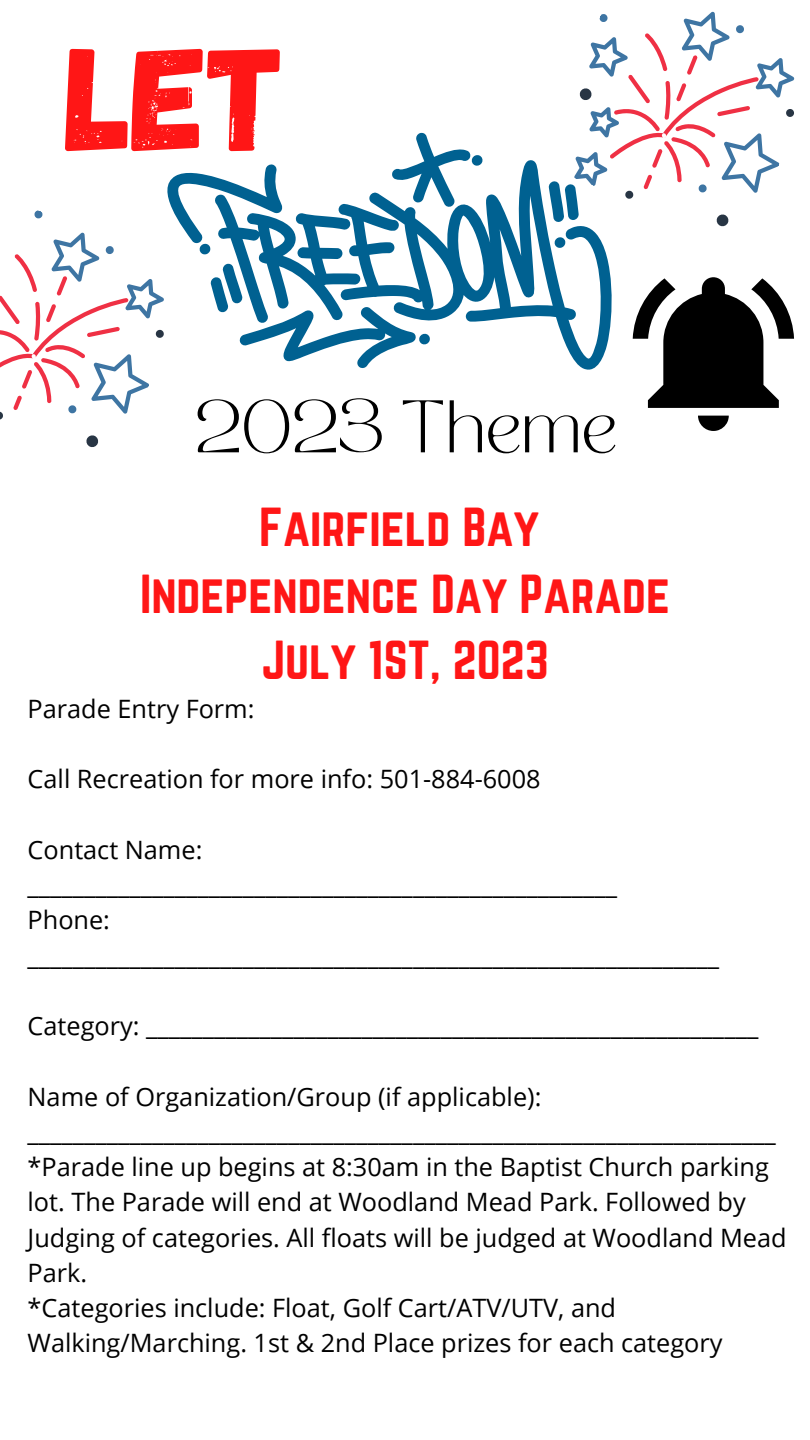
<style>
.page{position:relative;width:810px;height:1440px;background:#fff}
.page>*{position:absolute;margin:0;border:0;box-sizing:border-box;transform-origin:0 0}
.t1{font:146.6px "Gagalin";color:#ff1616}
.t2{font:52px "TAN MON CHERI Regular";color:#000}
.t3{font:48px "Norwester";color:#ff1616}
.t4{font:25.3px/35.2px "Open Sans";color:#000}
</style>
<div class="page">
<svg style="left:167px;top:132px;width:445px;height:238px"></svg>
<svg style="left:633px;top:277px;width:161px;height:154px"></svg>
<svg style="left:540px;top:11px;width:255px;height:236px"></svg>
<svg style="left:0;top:190px;width:194px;height:258px"></svg>
<p class="t1" style="left:66px;top:4px;width:221px">LET</p>
<p class="t2" style="left:195px;top:399px;width:424px">2023 Theme</p>
<p class="t3" style="left:259px;top:498px;width:281px">Fairfield Bay</p>
<p class="t3" style="left:140px;top:565px;width:531px">Independence Day Parade</p>
<p class="t3" style="left:261px;top:631px;width:289px">July 1ST, 2023</p>
<p class="t4" style="left:28px;top:690px;width:228px">Parade Entry Form:</p>
<p class="t4" style="left:28px;top:761px;width:515px">Call Recreation for more info: 501-884-6008</p>
<p class="t4" style="left:28px;top:831px;width:591px">Contact Name: ____________________________________________________</p>
<p class="t4" style="left:28px;top:902px;width:693px">Phone: _____________________________________________________________</p>
<p class="t4" style="left:28px;top:1008px;width:732px">Category: ______________________________________________________</p>
<p class="t4" style="left:28px;top:1078px;width:750px">Name of Organization/Group (if applicable): __________________________________________________________________</p>
<p class="t4" style="left:28px;top:1149px;width:761px">*Parade line up begins at 8:30am in the Baptist Church parking lot. The Parade will end at Woodland Mead Park. Followed by Judging of categories. All floats will be judged at Woodland Mead Park.</p>
<p class="t4" style="left:28px;top:1290px;width:697px">*Categories include: Float, Golf Cart/ATV/UTV, and<br>Walking/Marching. 1st &amp; 2nd Place prizes for each category</p>
</div>
